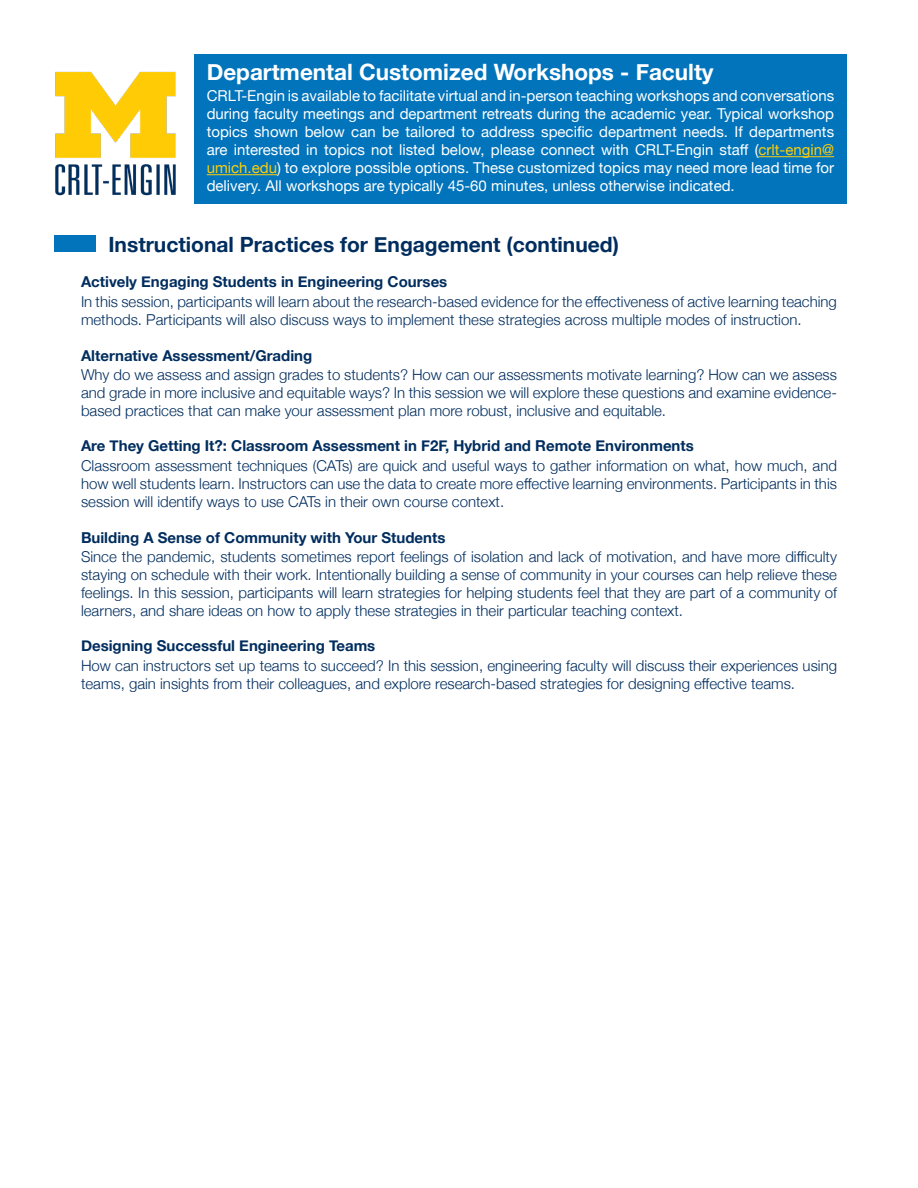
<style>
.page{position:relative;width:918px;height:1188px;background:#fff}
.page>*{position:absolute;margin:0;border:0;box-sizing:border-box;transform-origin:0 0}
.t1{font:700 22.5px "Helvetica Neue";color:#fff}
.t2{font:700 21px "Helvetica Neue";color:#002d5e}
.t3{font:300 15px/18px "Helvetica Neue";color:#002d5e;text-align:justify}
.t4{font:15px/18px "Helvetica Neue";color:#fff;text-align:justify}
.t5{font:700 15px "Helvetica Neue";color:#002d5e}
.s1{color:#fece08}
</style>
<div class="page">
<div style="left:194px;top:54px;width:653px;height:149px;background:#0174bc"></div>
<hr style="left:759px;top:156px;width:75px;height:1px;background:#fece08">
<hr style="left:207px;top:174px;width:70px;height:1px;background:#fece08">
<img style="left:55px;top:71px;width:121px;height:125px">
<div style="left:54px;top:235px;width:41px;height:17px;background:#0174bc"></div>
<p class="t1" style="left:207px;top:55px;width:508px">Departmental Customized Workshops - Faculty</p>
<p class="t4" style="left:207px;top:88px;width:629px">CRLT-Engin is available to facilitate virtual and in-person teaching workshops and conversations during faculty meetings and department retreats during the academic year. Typical workshop topics shown below can be tailored to address specific department needs. If departments are interested in topics not listed below, please connect with CRLT-Engin staff (<span class="s1">crlt-engin@ umich.edu</span>) to explore possible options. These customized topics may need more lead time for delivery. All workshops are typically 45-60 minutes, unless otherwise indicated.</p>
<p class="t2" style="left:108px;top:228px;width:512px">Instructional Practices for Engagement (continued)</p>
<p class="t5" style="left:81px;top:270px;width:368px">Actively Engaging Students in Engineering Courses</p>
<p class="t3" style="left:81px;top:291px;width:758px">In this session, participants will learn about the research-based evidence for the effectiveness of active learning teaching methods. Participants will also discuss ways to implement these strategies across multiple modes of instruction.</p>
<p class="t5" style="left:81px;top:343px;width:233px">Alternative Assessment/Grading</p>
<p class="t3" style="left:81px;top:364px;width:758px">Why do we assess and assign grades to students? How can our assessments motivate learning? How can we assess and grade in more inclusive and equitable ways? In this session we will explore these questions and examine evidence&shy;based practices that can make your assessment plan more robust, inclusive and equitable.</p>
<p class="t5" style="left:81px;top:434px;width:614px">Are They Getting It?: Classroom Assessment in F2F, Hybrid and Remote Environments</p>
<p class="t3" style="left:81px;top:456px;width:758px">Classroom assessment techniques (CATs) are quick and useful ways to gather information on what, how much, and how well students learn. Instructors can use the data to create more effective learning environments. Participants in this session will identify ways to use CATs in their own course context.</p>
<p class="t5" style="left:81px;top:525px;width:366px">Building A Sense of Community with Your Students</p>
<p class="t3" style="left:81px;top:546px;width:758px">Since the pandemic, students sometimes report feelings of isolation and lack of motivation, and have more difficulty staying on schedule with their work. Intentionally building a sense of community in your courses can help relieve these feelings. In this session, participants will learn strategies for helping students feel that they are part of a community of learners, and share ideas on how to apply these strategies in their particular teaching context.</p>
<p class="t5" style="left:81px;top:634px;width:296px">Designing Successful Engineering Teams</p>
<p class="t3" style="left:81px;top:656px;width:758px">How can instructors set up teams to succeed? In this session, engineering faculty will discuss their experiences using teams, gain insights from their colleagues, and explore research-based strategies for designing effective teams.</p>
</div>
